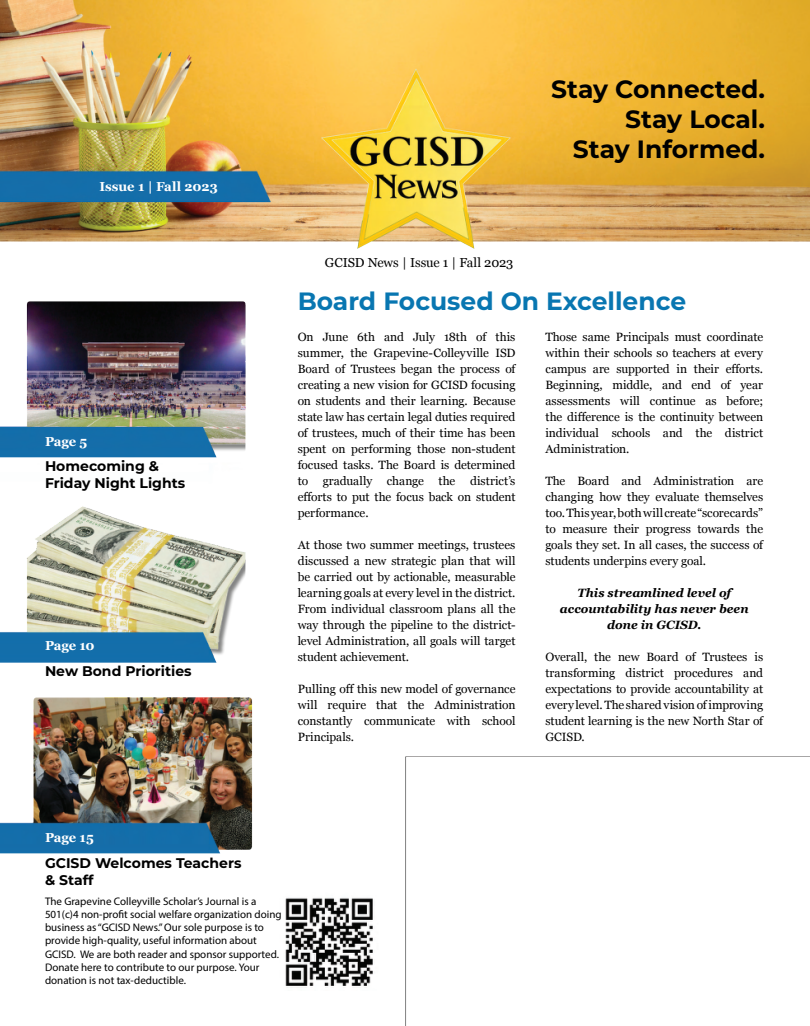
<style>
.page{position:relative;width:810px;height:1026px;background:#fff}
.page>*{position:absolute;margin:0;border:0;box-sizing:border-box;transform-origin:0 0}
.t1{font:700 25px/30px "Montserrat";color:#000;text-align:right}
.t2{font:700 25px "Montserrat";color:#0876b1}
.t3{font:700 14px/16.8px "Montserrat";color:#000}
.t4{font:700 13px "Georgia";letter-spacing:-.01em;color:#fff}
.t5{font:13px "Georgia";letter-spacing:-.005em;color:#000}
.t6{font:12px/16px "Georgia";color:#000;text-align:justify}
.t7{font:italic 700 12px/16px "Georgia";color:#000;text-align:center}
.t8{font:11px/13.2px "Myriad Pro";color:#000}
</style>
<div class="page">
<img style="left:0;top:1px;width:810px;height:1025px">
<p class="t4" style="left:99px;top:177px;width:120px">Issue 1 | Fall 2023</p>
<p class="t4" style="left:45px;top:432px;width:44px">Page 5</p>
<p class="t3" style="left:45px;top:457px;width:142px">Homecoming &amp;<br>Friday Night Lights</p>
<p class="t4" style="left:45px;top:635px;width:51px">Page 10</p>
<p class="t3" style="left:45px;top:662px;width:148px">New Bond Priorities</p>
<p class="t5" style="left:325px;top:253px;width:190px">GCISD News | Issue 1 | Fall 2023</p>
<h1 class="t1" style="left:551px;top:73px;width:215px">Stay Connected.<br>Stay Local.<br>Stay Informed.</h1>
<h1 class="t2" style="left:298px;top:283px;width:390px">Board Focused On Excellence</h1>
<p class="t6" style="left:298px;top:328px;width:219px">On June 6th and July 18th of this summer, the Grapevine-Colleyville ISD Board of Trustees began the process of creating a new vision for GCISD focusing on students and their learning. Because state law has certain legal duties required of trustees, much of their time has been spent on performing those non-student focused tasks. The Board is determined to gradually change the district’s efforts to put the focus back on student performance.</p>
<p class="t6" style="left:298px;top:536px;width:219px">At those two summer meetings, trustees discussed a new strategic plan that will be carried out by actionable, measurable learning goals at every level in the district.<br>From individual classroom plans all the way through the pipeline to the district&shy;level Administration, all goals will target student achievement.</p>
<p class="t6" style="left:298px;top:680px;width:219px">Pulling off this new model of governance will require that the Administration constantly communicate with school Principals.</p>
<p class="t6" style="left:545px;top:328px;width:219px">Those same Principals must coordinate within their schools so teachers at every campus are supported in their efforts.<br>Beginning, middle, and end of year assessments will continue as before; the difference is the continuity between individual schools and the district Administration.</p>
<p class="t6" style="left:545px;top:472px;width:219px">The Board and Administration are changing how they evaluate themselves too. This year, both will create “scorecards” to measure their progress towards the goals they set. In all cases, the success of students underpins every goal.</p>
<p class="t7" style="left:560px;top:584px;width:190px">This streamlined level of accountability has never been done in GCISD.</p>
<p class="t6" style="left:545px;top:648px;width:219px">Overall, the new Board of Trustees is transforming district procedures and expectations to provide accountability at every level. The shared vision of improving student learning is the new North Star of GCISD.</p>
<p class="t4" style="left:45px;top:827px;width:50px">Page 15</p>
<p class="t3" style="left:45px;top:854px;width:198px">GCISD Welcomes Teachers &amp; Staff</p>
<p class="t8" style="left:45px;top:894px;width:238px">The Grapevine Colleyville Scholar’s Journal is a 501(c)4 non-profit social welfare organization doing business as “GCISD News.” Our sole purpose is to provide high-quality, useful information about GCISD. We are both reader and sponsor supported.<br>Donate here to contribute to our purpose. Your donation is not tax-deductible.</p>
</div>
